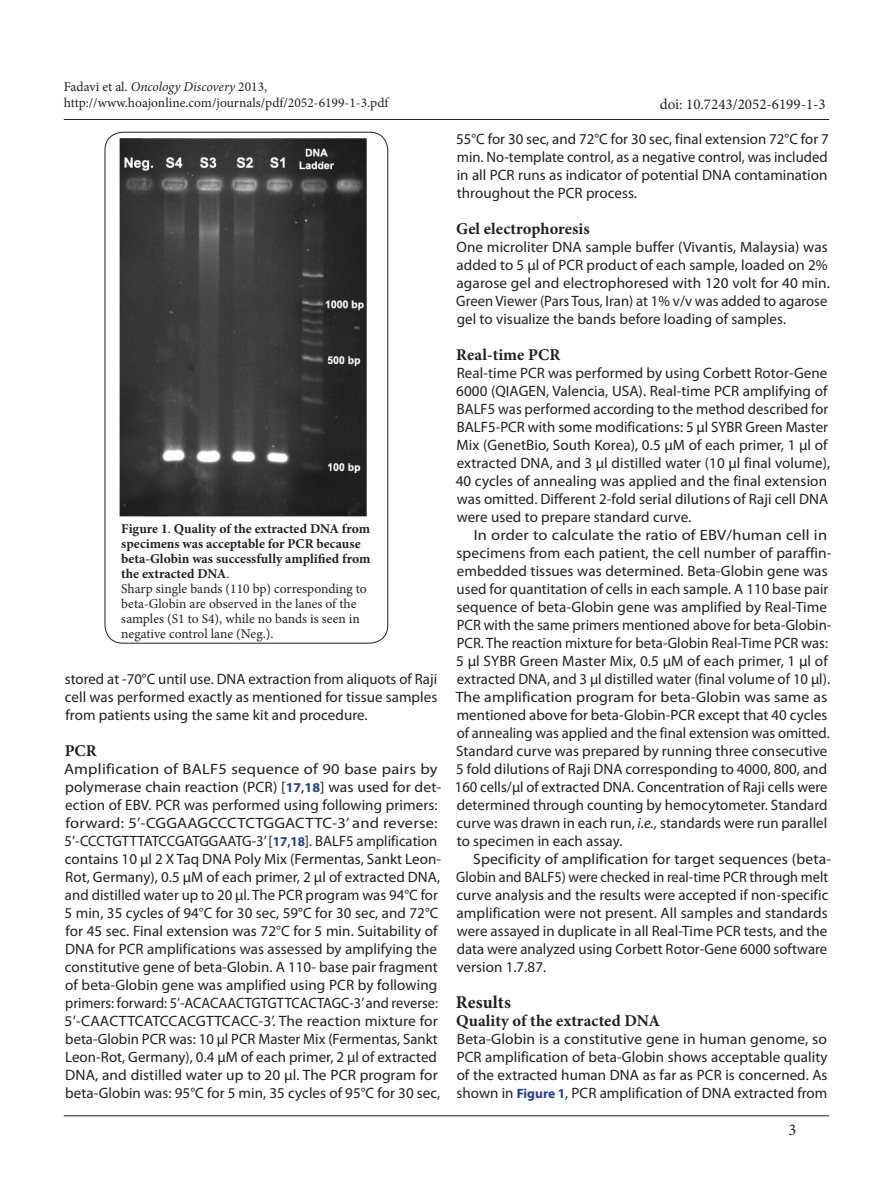
<style>
.page{position:relative;width:893px;height:1191px;background:#fff}
.page>*{position:absolute;margin:0;border:0;box-sizing:border-box;transform-origin:0 0}
.t1{font:700 18px "Minion Pro";letter-spacing:.005em;color:#231f20}
.t2{font:700 16.5px "Minion Pro";letter-spacing:.005em;color:#231f20}
.t3{font:16.5px "Minion Pro";color:#231f20}
.t4{font:15px/18px "Myriad Pro";letter-spacing:.005em;color:#231f20;scale:1.1 1}
.t5{font:15px/18px "Myriad Pro";letter-spacing:.005em;color:#231f20;text-align:justify}
.t6{font:15px/18px "Myriad Pro";letter-spacing:.005em;color:#231f20;scale:1.04 1}
.t7{font:15px "Minion Pro";color:#231f20}
.t8{font:13.5px/15px "Minion Pro";color:#231f20}
.s1{font-style:italic}
.s2{font-weight:700}
.s3{font-weight:700;font-size:13.5px;color:#253f8e}
</style>
<div class="page">
<hr style="left:64px;top:119px;width:765px;height:1px;background:#231f20">
<hr style="left:64px;top:1115px;width:765px;height:1px;background:#231f20">
<img style="left:119px;top:138px;width:248px;height:379px">
<div style="left:105px;top:132px;width:283px;height:511px;border:1px solid #231f20;border-radius:18px"></div>
<p class="t8" style="left:64px;top:78px;width:326px;line-height:16.2px">Fadavi et al. <span class="s1">Oncology Discovery</span> 2013, http://www.hoajonline.com/journals/pdf/2052-6199-1-3.pdf</p>
<p class="t8" style="left:121px;top:521px;width:251px"><span class="s2">Figure 1</span>. <span class="s2">Quality of the extracted DNA from specimens was acceptable for PCR because beta-Globin was successfully amplified from the extracted DNA</span>.<br>Sharp single bands (110 bp) corresponding to beta-Globin are observed in the lanes of the samples (S1 to S4), while no bands is seen in negative control lane (Neg.).</p>
<p class="t5" style="left:65px;top:670px;width:374px">stored at -70°C until use. DNA extraction from aliquots of Raji cell was performed exactly as mentioned for tissue samples from patients using the same kit and procedure.</p>
<p class="t2" style="left:65px;top:739px;width:34px">PCR</p>
<p class="t4" style="left:64px;top:760px;width:344px">Amplification of BALF5 sequence of 90 base pairs by polymerase chain reaction (PCR) [<span class="s3">17</span>,<span class="s3">18</span>] was used for det&shy;ection of EBV. PCR was performed using following primers: forward: 5’-CGGAAGCCCTCTGGACTTC-3’ and reverse:<br>5’-CCCTGTTTATCCGATGGAATG-3’ [<span class="s3">17</span>,<span class="s3">18</span>]. BALF5 amplification contains 10 µl 2 X Taq DNA Poly Mix (Fermentas, Sankt Leon-Rot, Germany), 0.5 µM of each primer, 2 µl of extracted DNA, and distilled water up to 20 µl. The PCR program was 94°C for 5 min, 35 cycles of 94°C for 30 sec, 59°C for 30 sec, and 72°C for 45 sec. Final extension was 72°C for 5 min. Suitability of DNA for PCR amplifications was assessed by amplifying the constitutive gene of beta-Globin. A 110- base pair fragment of beta-Globin gene was amplified using PCR by following primers: forward: 5’-ACACAACTGTGTTCACTAGC-3’ and reverse:<br>5’-CAACTTCATCCACGTTCACC-3’. The reaction mixture for beta-Globin PCR was: 10 µl PCR Master Mix (Fermentas, Sankt Leon-Rot, Germany), 0.4 µM of each primer, 2 µl of extracted DNA, and distilled water up to 20 µl. The PCR program for beta-Globin was: 95°C for 5 min, 35 cycles of 95°C for 30 sec,</p>
<p class="t7" style="left:660px;top:94px;width:167px">doi: 10.7243/2052-6199-1-3</p>
<p class="t5" style="left:456px;top:130px;width:374px">55°C for 30 sec, and 72°C for 30 sec, final extension 72°C for 7 min. No-template control, as a negative control, was included in all PCR runs as indicator of potential DNA contamination throughout the PCR process.</p>
<p class="t2" style="left:456px;top:217px;width:135px">Gel electrophoresis</p>
<p class="t5" style="left:456px;top:238px;width:375px;text-align:left">One microliter DNA sample buffer (Vivantis, Malaysia) was added to 5 µl of PCR product of each sample, loaded on 2% agarose gel and electrophoresed with 120 volt for 40 min.<br>Green Viewer (Pars Tous, Iran) at 1% v/v was added to agarose gel to visualize the bands before loading of samples.</p>
<p class="t2" style="left:456px;top:343px;width:106px">Real-time PCR</p>
<p class="t5" style="left:456px;top:364px;width:376px;text-align:left">Real-time PCR was performed by using Corbett Rotor-Gene 6000 (QIAGEN, Valencia, USA). Real-time PCR amplifying of BALF5 was performed according to the method described for BALF5-PCR with some modifications: 5 µl SYBR Green Master Mix (GenetBio, South Korea), 0.5 µM of each primer, 1 µl of extracted DNA, and 3 µl distilled water (10 µl final volume), 40 cycles of annealing was applied and the final extension was omitted. Different 2-fold serial dilutions of Raji cell DNA were used to prepare standard curve.</p>
<p class="t4" style="left:455px;top:526px;width:344px;text-indent:19px">In order to calculate the ratio of EBV/human cell in specimens from each patient, the cell number of paraffin&shy;embedded tissues was determined. Beta-Globin gene was used for quantitation of cells in each sample. A 110 base pair sequence of beta-Globin gene was amplified by Real-Time PCR with the same primers mentioned above for beta-Globin-PCR. The reaction mixture for beta-Globin Real-Time PCR was:<br>5 µl SYBR Green Master Mix, 0.5 µM of each primer, 1 µl of extracted DNA, and 3 µl distilled water (final volume of 10 µl).<br>The amplification program for beta-Globin was same as mentioned above for beta-Globin-PCR except that 40 cycles of annealing was applied and the final extension was omitted.<br>Standard curve was prepared by running three consecutive 5 fold dilutions of Raji DNA corresponding to 4000, 800, and 160 cells/μl of extracted DNA. Concentration of Raji cells were determined through counting by hemocytometer. Standard curve was drawn in each run, <span class="s1">i.e.,</span> standards were run parallel to specimen in each assay.</p>
<p class="t6" style="left:456px;top:850px;width:362px;text-indent:17px">Specificity of amplification for target sequences (beta-Globin and BALF5) were checked in real-time PCR through melt curve analysis and the results were accepted if non-specific amplification were not present. All samples and standards were assayed in duplicate in all Real-Time PCR tests, and the data were analyzed using Corbett Rotor-Gene 6000 software version 1.7.87.</p>
<p class="t1" style="left:456px;top:990px;width:57px">Results</p>
<p class="t2" style="left:456px;top:1009px;width:206px">Quality of the extracted DNA</p>
<p class="t6" style="left:456px;top:1030px;width:358px;text-align:justify">Beta-Globin is a constitutive gene in human genome, so PCR amplification of beta-Globin shows acceptable quality of the extracted human DNA as far as PCR is concerned. As shown in <span class="s3">Figure 1</span>, PCR amplification of DNA extracted from</p>
<p class="t3" style="left:789px;top:1118px;width:9px">3</p>
</div>
